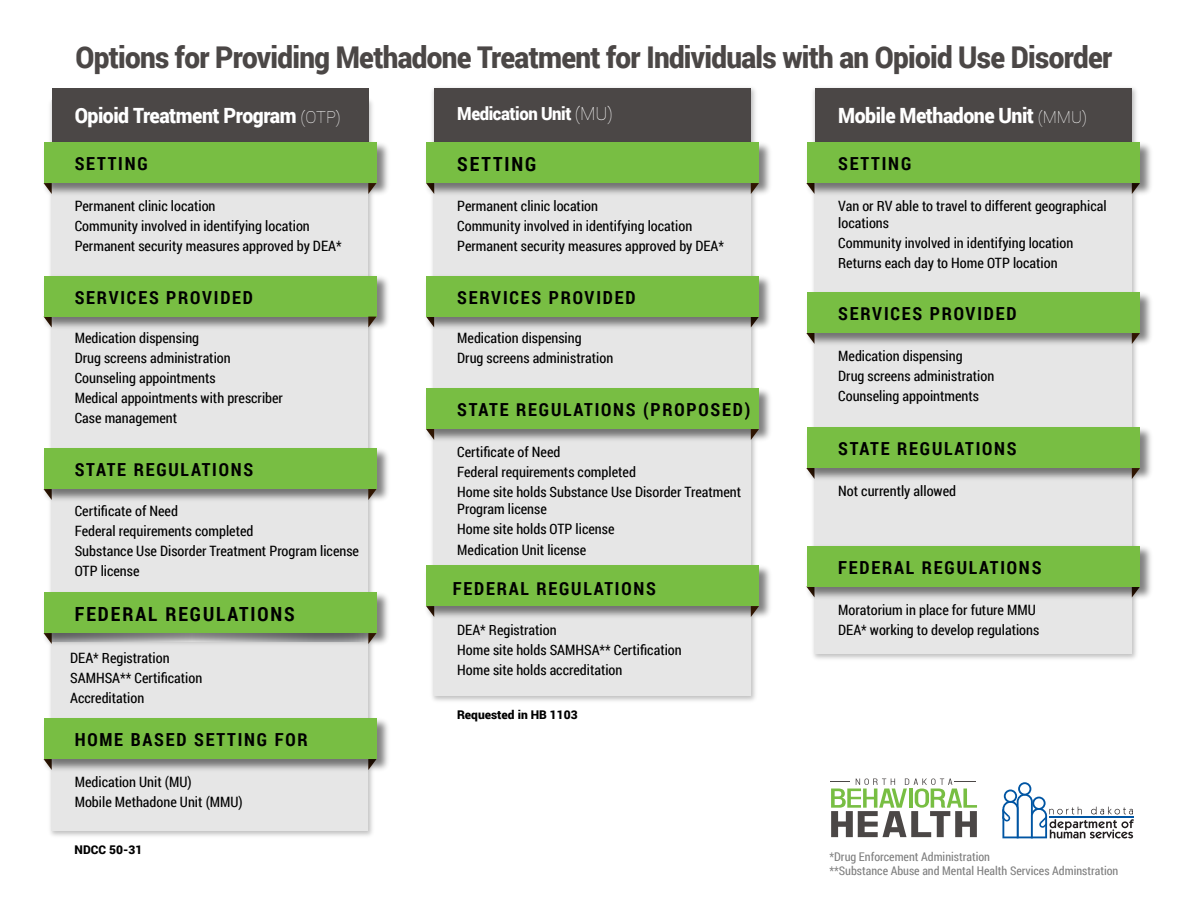
<style>
.page{position:relative;width:1188px;height:918px;background:#fff}
.page>*{position:absolute;margin:0;border:0;box-sizing:border-box;transform-origin:0 0}
.t1{font:900 30px "Roboto";letter-spacing:-.025em;color:#4b4746;scale:.93 1}
.t2{font:900 21px "Roboto";letter-spacing:-.025em;color:#fff;scale:.93 1}
.t3{font:700 19.5px "Roboto Condensed";letter-spacing:.1em;color:#000}
.t4{font:700 18px "Roboto Condensed";letter-spacing:.1em;color:#000}
.t5{font:900 18px "Roboto";letter-spacing:-.025em;color:#fff;scale:.93 1}
.t6{font:14.25px/20.1px "Roboto Condensed";color:#000}
.t7{font:12px/14.4px "Roboto Condensed";color:#808080}
.t8{font:900 12px "Roboto";color:#000}
.s1{font-weight:100;font-size:16.5px}
.s2{font-weight:100}
</style>
<div class="page">
<div style="left:52px;top:100px;width:316px;height:731px;background:#e6e6e6"></div>
<div style="left:52px;top:88px;width:316px;height:54px;background:#4b4746"></div>
<img style="left:43px;top:137px;width:345px;height:62px">
<div style="left:44px;top:143px;width:332px;height:40px;background:#78be43"></div>
<svg style="left:368px;top:183px;width:8px;height:11px"></svg>
<img style="left:43px;top:271px;width:345px;height:61px">
<div style="left:44px;top:276px;width:332px;height:41px;background:#78be43"></div>
<svg style="left:368px;top:317px;width:8px;height:10px"></svg>
<img style="left:43px;top:587px;width:345px;height:62px">
<div style="left:44px;top:593px;width:332px;height:40px;background:#78be43"></div>
<svg style="left:368px;top:633px;width:8px;height:11px"></svg>
<img style="left:43px;top:443px;width:345px;height:62px">
<div style="left:44px;top:449px;width:332px;height:40px;background:#78be43"></div>
<svg style="left:368px;top:489px;width:8px;height:11px"></svg>
<svg style="left:830px;top:778px;width:147px;height:59px"></svg>
<svg style="left:1002px;top:782px;width:132px;height:56px"></svg>
<img style="left:43px;top:713px;width:345px;height:62px">
<div style="left:44px;top:719px;width:332px;height:40px;background:#78be43"></div>
<img style="left:432px;top:87px;width:324px;height:614px">
<div style="left:434px;top:88px;width:317px;height:608px;background:#e6e6e6"></div>
<div style="left:434px;top:88px;width:317px;height:54px;background:#4b4746"></div>
<img style="left:426px;top:137px;width:344px;height:62px">
<div style="left:426px;top:143px;width:333px;height:40px;background:#78be43"></div>
<svg style="left:751px;top:183px;width:8px;height:11px"></svg>
<img style="left:426px;top:383px;width:344px;height:62px">
<div style="left:426px;top:389px;width:333px;height:40px;background:#78be43"></div>
<svg style="left:751px;top:429px;width:8px;height:11px"></svg>
<svg style="left:426px;top:429px;width:8px;height:11px"></svg>
<img style="left:426px;top:560px;width:344px;height:62px">
<div style="left:426px;top:566px;width:333px;height:40px;background:#78be43"></div>
<svg style="left:751px;top:606px;width:8px;height:11px"></svg>
<img style="left:813px;top:87px;width:324px;height:572px">
<div style="left:815px;top:88px;width:317px;height:566px;background:#e6e6e6"></div>
<div style="left:815px;top:88px;width:317px;height:54px;background:#4b4746"></div>
<img style="left:806px;top:287px;width:345px;height:62px">
<div style="left:807px;top:293px;width:333px;height:40px;background:#78be43"></div>
<svg style="left:1132px;top:333px;width:8px;height:11px"></svg>
<img style="left:806px;top:422px;width:345px;height:62px">
<div style="left:807px;top:428px;width:333px;height:40px;background:#78be43"></div>
<svg style="left:1132px;top:468px;width:8px;height:11px"></svg>
<img style="left:806px;top:541px;width:345px;height:61px">
<div style="left:807px;top:546px;width:333px;height:41px;background:#78be43"></div>
<img style="left:806px;top:137px;width:345px;height:62px">
<div style="left:807px;top:143px;width:333px;height:40px;background:#78be43"></div>
<img style="left:426px;top:271px;width:344px;height:61px">
<div style="left:426px;top:276px;width:333px;height:41px;background:#78be43"></div>
<h1 class="t1" style="left:75px;top:36px;width:1117px">Options for Providing Methadone Treatment for Individuals with an Opioid Use Disorder</h1>
<h2 class="t2" style="left:75px;top:100px;width:288px">Opioid Treatment Program <span class="s1">(OTP)</span></h2>
<p class="t4" style="left:75px;top:151px;width:75px">SETTING</p>
<p class="t6" style="left:75px;top:195px;width:268px">Permanent clinic location<br>Community involved in identifying location<br>Permanent security measures approved by DEA*</p>
<p class="t4" style="left:75px;top:285px;width:180px">SERVICES PROVIDED</p>
<p class="t6" style="left:75px;top:327px;width:210px">Medication dispensing<br>Drug screens administration<br>Counseling appointments<br>Medical appointments with prescriber<br>Case management</p>
<p class="t4" style="left:75px;top:457px;width:180px">STATE REGULATIONS</p>
<p class="t6" style="left:75px;top:500px;width:286px">Certificate of Need<br>Federal requirements completed<br>Substance Use Disorder Treatment Program license<br>OTP license</p>
<h3 class="t3" style="left:75px;top:601px;width:222px">FEDERAL REGULATIONS</h3>
<p class="t6" style="left:70px;top:647px;width:134px">DEA* Registration<br>SAMHSA** Certification<br>Accreditation</p>
<p class="t4" style="left:75px;top:727px;width:235px">HOME BASED SETTING FOR</p>
<p class="t6" style="left:75px;top:771px;width:170px">Medication Unit (MU)<br>Mobile Methadone Unit (MMU)</p>
<p class="t8" style="left:75px;top:841px;width:69px">NDCC 50-31</p>
<p class="t5" style="left:457px;top:101px;width:169px">Medication Unit <span class="s2">(MU)</span></p>
<h3 class="t3" style="left:457px;top:151px;width:81px">SETTING</h3>
<p class="t6" style="left:457px;top:195px;width:268px">Permanent clinic location<br>Community involved in identifying location<br>Permanent security measures approved by DEA*</p>
<p class="t4" style="left:457px;top:285px;width:180px">SERVICES PROVIDED</p>
<p class="t6" style="left:457px;top:327px;width:158px">Medication dispensing<br>Drug screens administration</p>
<p class="t4" style="left:457px;top:397px;width:295px">STATE REGULATIONS (PROPOSED)</p>
<p class="t6" style="left:457px;top:441px;width:286px">Certificate of Need<br>Federal requirements completed<br>Home site holds Substance Use Disorder Treatment</p>
<p class="t6" style="left:457px;top:499px;width:159px">Program license<br>Home site holds OTP license<br>Medication Unit license</p>
<p class="t4" style="left:453px;top:576px;width:205px">FEDERAL REGULATIONS</p>
<p class="t6" style="left:457px;top:619px;width:226px">DEA* Registration<br>Home site holds SAMHSA** Certification<br>Home site holds accreditation</p>
<p class="t8" style="left:457px;top:706px;width:122px">Requested in HB 1103</p>
<h2 class="t2" style="left:838px;top:100px;width:269px">Mobile Methadone Unit <span class="s1">(MMU)</span></h2>
<p class="t4" style="left:838px;top:151px;width:75px">SETTING</p>
<p class="t6" style="left:838px;top:197px;width:270px;line-height:17.1px">Van or RV able to travel to different geographical locations</p>
<p class="t6" style="left:838px;top:233px;width:237px">Community involved in identifying location<br>Returns each day to Home OTP location</p>
<p class="t4" style="left:838px;top:301px;width:180px">SERVICES PROVIDED</p>
<p class="t6" style="left:838px;top:345px;width:158px">Medication dispensing<br>Drug screens administration<br>Counseling appointments</p>
<p class="t4" style="left:838px;top:436px;width:180px">STATE REGULATIONS</p>
<p class="t6" style="left:838px;top:480px;width:119px">Not currently allowed</p>
<p class="t4" style="left:838px;top:555px;width:205px">FEDERAL REGULATIONS</p>
<p class="t6" style="left:838px;top:599px;width:203px">Moratorium in place for future MMU<br>DEA* working to develop regulations</p>
<p class="t7" style="left:830px;top:849px;width:290px">*Drug Enforcement Administration<br>**Substance Abuse and Mental Health Services Adminstration</p>
</div>
